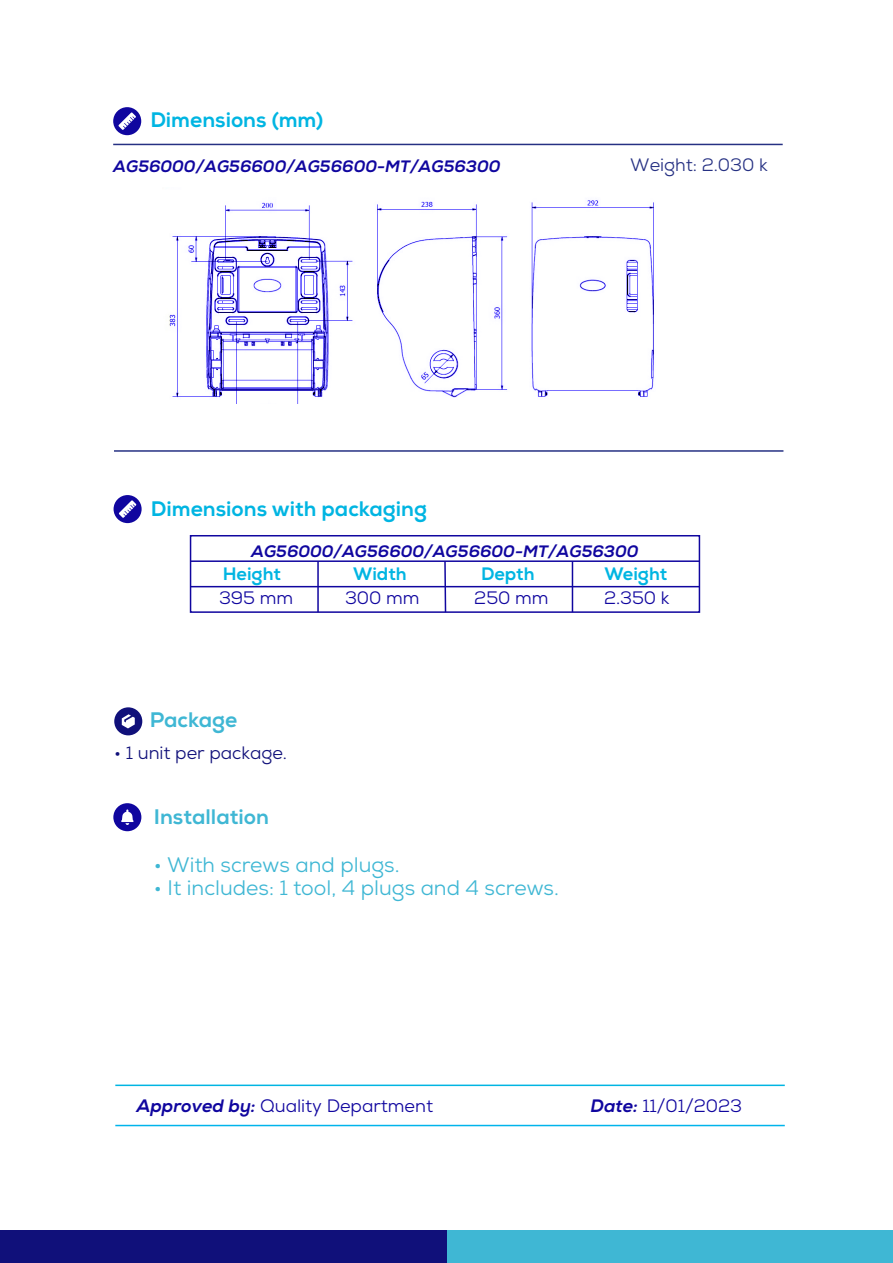
<style>
.page{position:relative;width:893px;height:1263px;background:#fff}
.page>*{position:absolute;margin:0;border:0;box-sizing:border-box;transform-origin:0 0}
.t1{font:21px "Nexa";color:#3fb7d4}
.t2{font:800 21px "Nexa";color:#00b5e2}
.t3{font:800 21px "Nexa";color:#3fb7d4}
.t4{font:18px "Nexa";color:#10069f}
.t5{font:800 18px "Nexa";color:#00b5e2}
.t6{font:18px "Nexa";color:#10107a}
.t7{font:18px "Nexa";color:#263183}
.t8{font:italic 800 16.5px "Nexa";color:#10069f}
.s1{font-weight:800;font-style:italic}
</style>
<div class="page">
<div style="left:0;top:1231px;width:447px;height:32px;background:#10107a"></div>
<div style="left:447px;top:1231px;width:446px;height:32px;background:#3fb7d4"></div>
<svg style="left:114px;top:707px;width:28px;height:28px"></svg>
<hr style="left:115px;top:1125px;width:670px;height:1px;background:#00b4eb">
<hr style="left:115px;top:1084px;width:670px;height:2px;background:#00b5e2">
<svg style="left:114px;top:495px;width:28px;height:28px"></svg>
<div style="left:190px;top:535px;width:510px;height:78px;border:2px solid #10069f"></div>
<hr style="left:191px;top:560px;width:508px;height:2px;background:#10069f">
<hr style="left:191px;top:586px;width:508px;height:1px;background:#10069f">
<hr style="left:317px;top:561px;width:2px;height:51px;background:#10069f">
<svg style="left:443px;top:560px;width:4px;height:53px"></svg>
<hr style="left:572px;top:561px;width:1px;height:51px;background:#10069f">
<svg style="left:113px;top:107px;width:28px;height:28px"></svg>
<hr style="left:113px;top:144px;width:670px;height:1px;background:#263183">
<svg style="left:170px;top:200px;width:484px;height:204px"></svg>
<hr style="left:114px;top:450px;width:669px;height:2px;background:#263183">
<svg style="left:113px;top:803px;width:28px;height:28px"></svg>
<p class="t2" style="left:150px;top:107px;width:175px">Dimensions (mm)</p>
<p class="t8" style="left:113px;top:156px;width:389px">AG56000/AG56600/AG56600-MT/AG56300</p>
<p class="t7" style="left:630px;top:153px;width:139px">Weight: 2.030 k</p>
<p class="t2" style="left:151px;top:496px;width:278px">Dimensions with packaging</p>
<p class="t8" style="left:251px;top:541px;width:389px">AG56000/AG56600/AG56600-MT/AG56300</p>
<p class="t4" style="left:219px;top:586px;width:76px">395 mm</p>
<p class="t4" style="left:345px;top:586px;width:76px">300 mm</p>
<p class="t4" style="left:474px;top:586px;width:76px">250 mm</p>
<p class="t5" style="left:223px;top:563px;width:60px">Height</p>
<p class="t5" style="left:353px;top:563px;width:55px">Width</p>
<p class="t5" style="left:481px;top:563px;width:55px">Depth</p>
<p class="t5" style="left:605px;top:563px;width:64px">Weight</p>
<p class="t4" style="left:604px;top:586px;width:67px">2.350 k</p>
<p class="t3" style="left:150px;top:707px;width:89px">Package</p>
<p class="t6" style="left:114px;top:741px;width:174px">• 1 unit per package.</p>
<p class="t3" style="left:154px;top:804px;width:117px">Installation</p>
<p class="t1" style="left:154px;top:851px;width:247px">• With screws and plugs.</p>
<p class="t1" style="left:154px;top:875px;width:406px">• It includes: 1 tool, 4 plugs and 4 screws.</p>
<p class="t4" style="left:136px;top:1094px;width:298px"><span class="s1">Approved by:</span> Quality Department</p>
<p class="t4" style="left:591px;top:1094px;width:153px"><span class="s1">Date:</span> 11/01/2023</p>
</div>
